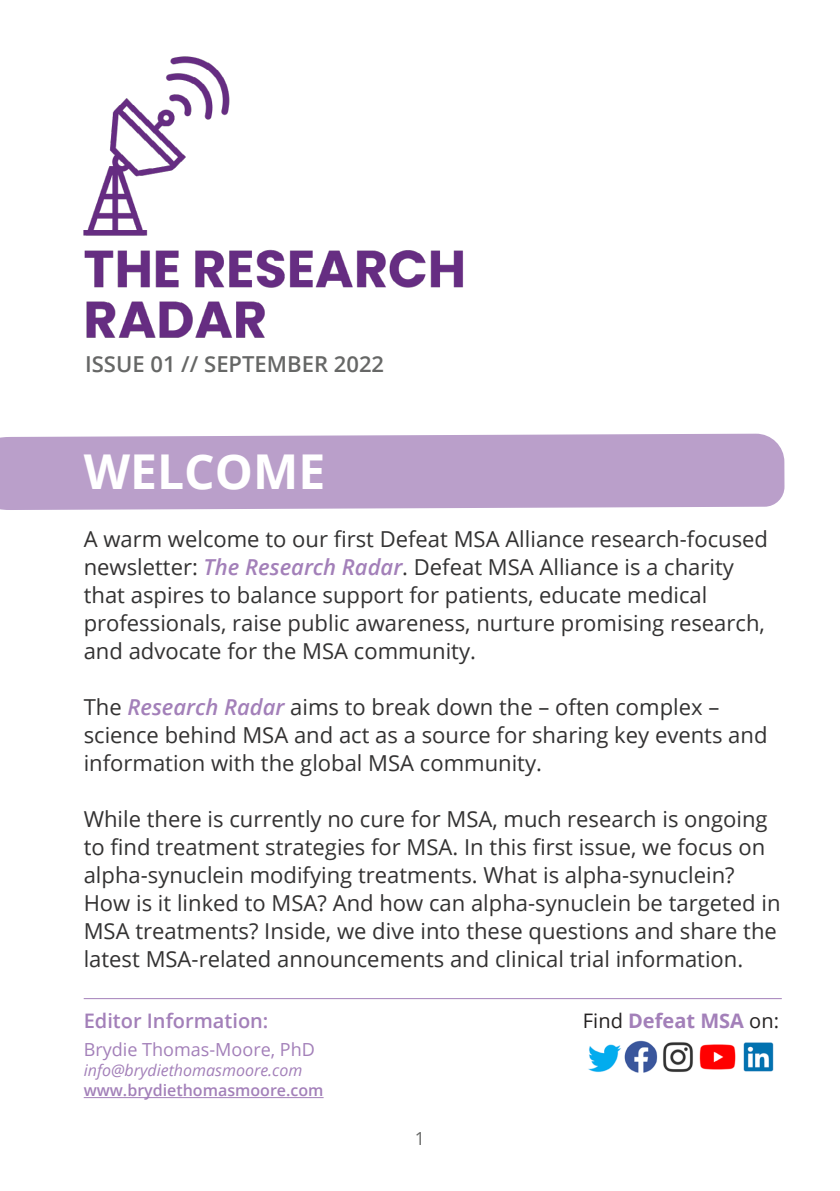
<style>
.page{position:relative;width:840px;height:1191px;background:#fff}
.page>*{position:absolute;margin:0;border:0;box-sizing:border-box;transform-origin:0 0}
.t1{font:700 48px "Open Sans";color:#fff}
.t2{font:22px/28px "Open Sans";color:#333232}
.t3{font:600 22px "Open Sans";color:#666766}
.t4{font:600 20px "Open Sans";color:#a380b9}
.t5{font:700 20px "Open Sans";color:#a380b9}
.t6{font:18px "Open Sans";color:#a380b9}
.t7{font:18px "Open Sans";color:#666766}
.t8{font:italic 16px "Open Sans";color:#a380b9}
.t9{font:600 16px "Open Sans";color:#a380b9}
.s1{font-weight:600;font-style:italic;color:#a380b9}
.s2{font-weight:400;color:#242121}
</style>
<div class="page">
<div style="left:0;top:433px;width:784px;height:77px;background:#ba9fca"></div>
<img style="left:83px;top:56px;width:380px;height:282px">
<hr style="left:84px;top:998px;width:697px;height:1px;background:#a380b9">
<hr style="left:84px;top:1097px;width:239px;height:1px;background:#a380b9">
<img style="left:588px;top:1044px;width:33px;height:29px">
<img style="left:624px;top:1040px;width:34px;height:33px">
<img style="left:663px;top:1042px;width:73px;height:30px">
<img style="left:743px;top:1042px;width:31px;height:30px">
<p class="t3" style="left:85px;top:349px;width:300px">ISSUE 01 // SEPTEMBER 2022</p>
<h1 class="t1" style="left:84px;top:438px;width:243px">WELCOME</h1>
<p class="t2" style="left:84px;top:524px;width:685px">A warm welcome to our first Defeat MSA Alliance research-focused newsletter: <span class="s1">The Research Radar</span>. Defeat MSA Alliance is a charity that aspires to balance support for patients, educate medical professionals, raise public awareness, nurture promising research, and advocate for the MSA community.</p>
<p class="t2" style="left:84px;top:692px;width:685px">The <span class="s1">Research Radar</span> aims to break down the – often complex – science behind MSA and act as a source for sharing key events and information with the global MSA community.</p>
<p class="t2" style="left:84px;top:804px;width:698px">While there is currently no cure for MSA, much research is ongoing to find treatment strategies for MSA. In this first issue, we focus on alpha-synuclein modifying treatments. What is alpha-synuclein?<br>How is it linked to MSA? And how can alpha-synuclein be targeted in MSA treatments? Inside, we dive into these questions and share the latest MSA-related announcements and clinical trial information.</p>
<p class="t4" style="left:84px;top:1007px;width:186px">Editor Information:</p>
<p class="t6" style="left:84px;top:1037px;width:232px">Brydie Thomas-Moore, PhD</p>
<p class="t8" style="left:84px;top:1059px;width:220px">info@brydiethomasmoore.com</p>
<p class="t9" style="left:84px;top:1079px;width:241px">www.brydiethomasmoore.com</p>
<p class="t7" style="left:414px;top:1126px;width:12px">1</p>
<p class="t5" style="left:582px;top:1007px;width:197px"><span class="s2">Find</span> Defeat MSA <span class="s2">on:</span></p>
</div>
